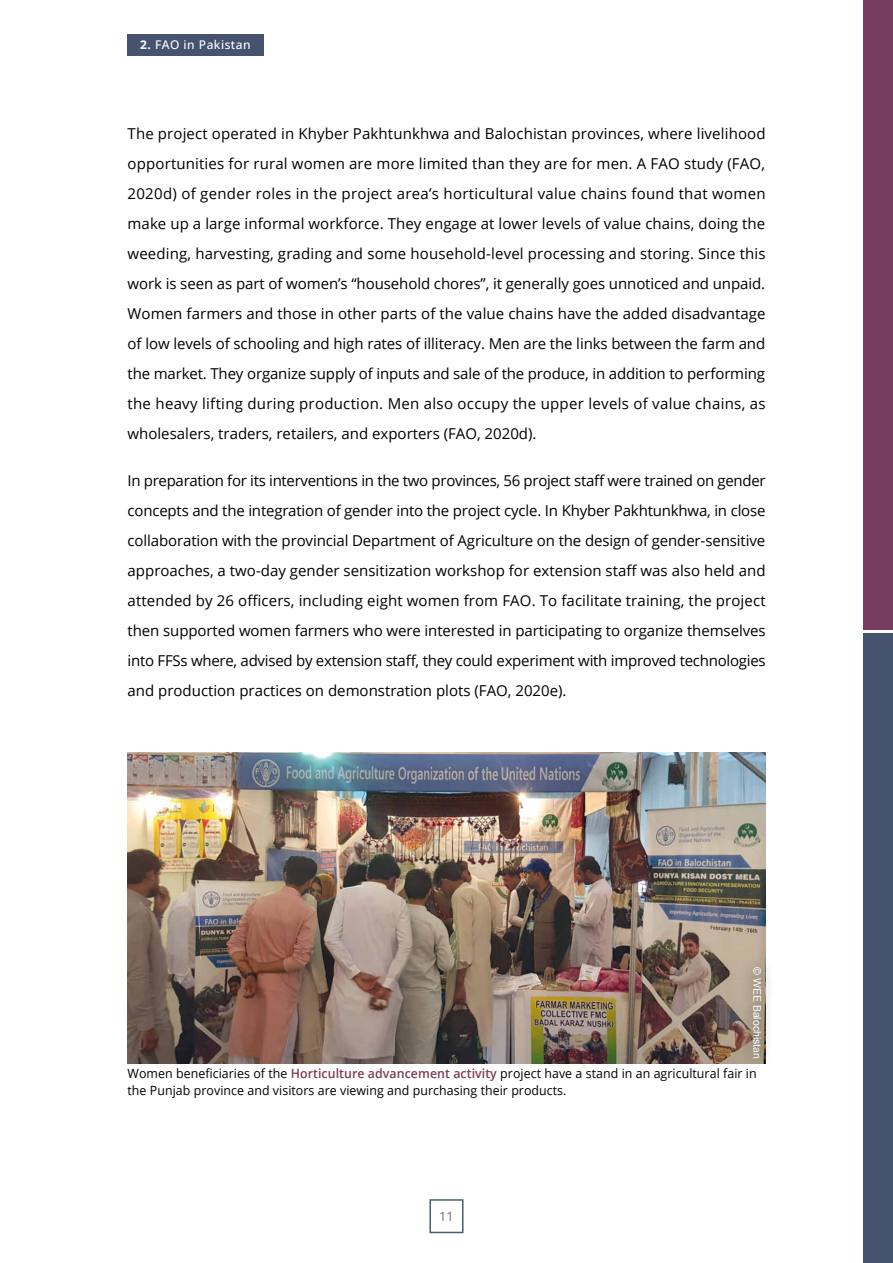
<style>
.page{position:relative;width:893px;height:1263px;background:#fff}
.page>*{position:absolute;margin:0;border:0;box-sizing:border-box;transform-origin:0 0}
.t1{font:15px/30px "Open Sans";color:#000;text-align:justify}
.t2{font:12.75px/16.5px "Open Sans";letter-spacing:.005em;color:#000}
.t3{font:12.75px "Open Sans";color:#706f6f}
.t4{font:500 12px "Open Sans";letter-spacing:.04em;color:#fff}
.t5{font:10.5px "Arial";color:#fff}
.s1{font-weight:700}
.s2{font-weight:600;color:#7e3b58}
</style>
<div class="page">
<div style="left:429px;top:1199px;width:34px;height:34px;border:2px solid #46606c"></div>
<div style="left:863px;top:0;width:30px;height:629px;background:#753c5f"></div>
<div style="left:863px;top:634px;width:30px;height:629px;background:#45536f"></div>
<div style="left:128px;top:34px;width:136px;height:21px;background:#45536f"></div>
<img style="left:128px;top:753px;width:637px;height:310px">
<div style="left:739px;top:954px;width:36px;height:117px;background:#000;opacity:.75"></div>
<p class="t4" style="left:140px;top:36px;width:112px"><span class="s1">2.</span> FAO in Pakistan</p>
<p class="t1" style="left:128px;top:118px;width:640px">The project operated in Khyber Pakhtunkhwa and Balochistan provinces, where livelihood opportunities for rural women are more limited than they are for men. A FAO study (FAO, 2020d) of gender roles in the project area’s horticultural value chains found that women make up a large informal workforce. They engage at lower levels of value chains, doing the weeding, harvesting, grading and some household-level processing and storing. Since this work is seen as part of women’s “household chores”, it generally goes unnoticed and unpaid.<br>Women farmers and those in other parts of the value chains have the added disadvantage of low levels of schooling and high rates of illiteracy. Men are the links between the farm and the market. They organize supply of inputs and sale of the produce, in addition to performing the heavy lifting during production. Men also occupy the upper levels of value chains, as wholesalers, traders, retailers, and exporters (FAO, 2020d).</p>
<p class="t1" style="left:128px;top:465px;width:640px">In preparation for its interventions in the two provinces, 56 project staff were trained on gender concepts and the integration of gender into the project cycle. In Khyber Pakhtunkhwa, in close collaboration with the provincial Department of Agriculture on the design of gender-sensitive approaches, a two-day gender sensitization workshop for extension staff was also held and attended by 26 officers, including eight women from FAO. To facilitate training, the project then supported women farmers who were interested in participating to organize themselves into FFSs where, advised by extension staff, they could experiment with improved technologies and production practices on demonstration plots (FAO, 2020e).</p>
<p class="t5" style="left:764px;top:967px;width:93px;rotate:90deg">© WEE Balochistan</p>
<p class="t2" style="left:128px;top:1065px;width:631px">Women beneficiaries of the <span class="s2">Horticulture advancement activity</span> project have a stand in an agricultural fair in the Punjab province and visitors are viewing and purchasing their products.</p>
<p class="t3" style="left:439px;top:1207px;width:16px">11</p>
</div>
